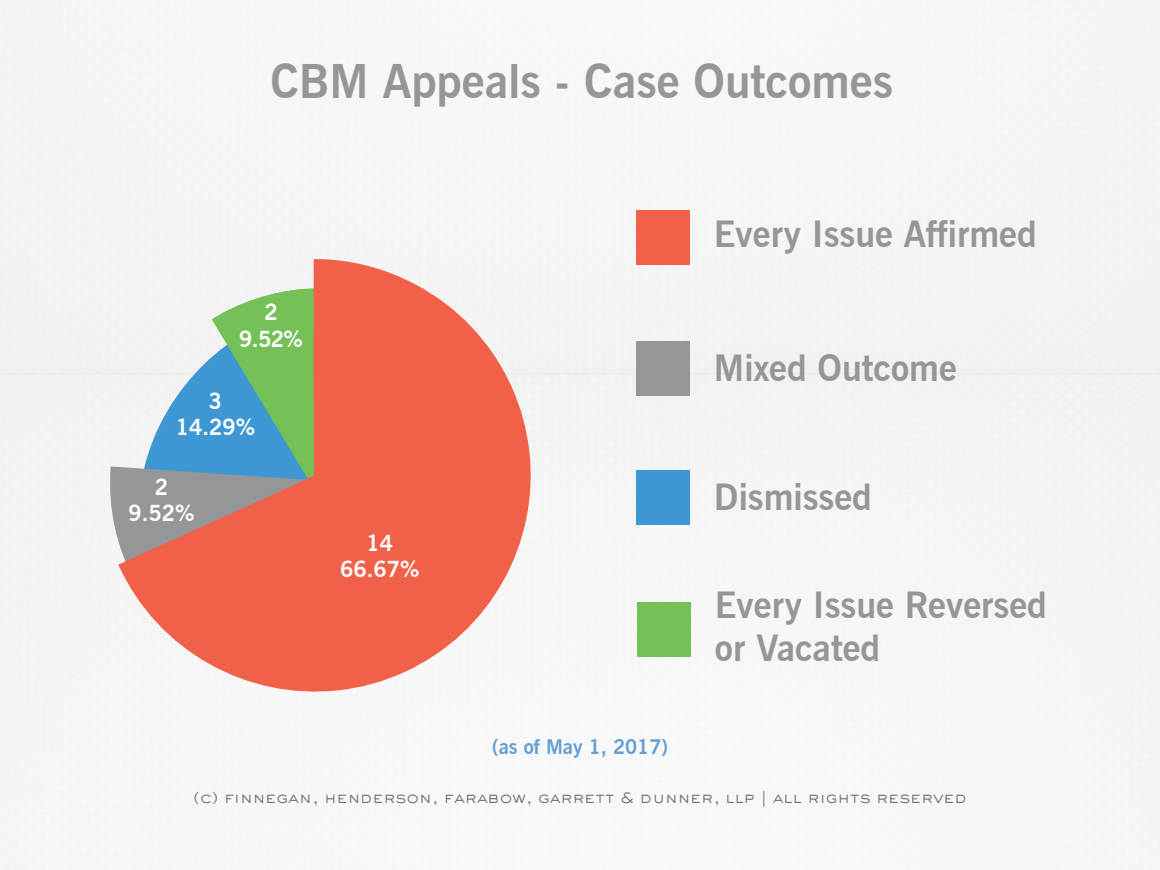
<style>
.page{position:relative;width:1160px;height:870px;background:#fff}
.page>*{position:absolute;margin:0;border:0;box-sizing:border-box;transform-origin:0 0}
.t1{font:700 46.2px "News Gothic BT";color:#949699}
.t2{font:700 36px/43.2px "News Gothic BT";color:#949699}
.t3{font:700 22px/26.4px "News Gothic BT";color:#fff;text-align:center}
.t4{font:700 20px "News Gothic BT";color:#659fd5}
.t5{font:300 16px "Sackers Gothic Std";color:#6d6e71}
</style>
<div class="page">
<div style="left:0;top:0;width:1160px;height:869px;background:#f6f6f6"></div>
<div style="left:637px;top:602px;width:54px;height:54px;background:#75c158"></div>
<div style="left:636px;top:210px;width:54px;height:54px;background:#f16149"></div>
<div style="left:636px;top:470px;width:54px;height:54px;background:#3c97d2"></div>
<div style="left:636px;top:341px;width:54px;height:54px;background:#949699"></div>
<svg style="left:108px;top:288px;width:10px;height:295px"></svg>
<svg style="left:118px;top:259px;width:421px;height:441px;fill:#f16149"></svg>
<p class="t1" style="left:271px;top:53px;width:624px">CBM Appeals - Case Outcomes</p>
<p class="t3" style="left:239px;top:299px;width:65px">2<br>9.52%</p>
<p class="t3" style="left:176px;top:387px;width:81px">3<br>14.29%</p>
<p class="t3" style="left:128px;top:473px;width:68px">2<br>9.52%</p>
<p class="t3" style="left:340px;top:529px;width:81px">14<br>66.67%</p>
<p class="t4" style="left:492px;top:734px;width:177px">(as of May 1, 2017)</p>
<p class="t2" style="left:714px;top:212px;width:324px">Every Issue Affirmed</p>
<p class="t2" style="left:714px;top:346px;width:244px">Mixed Outcome</p>
<p class="t2" style="left:714px;top:475px;width:160px">Dismissed</p>
<p class="t2" style="left:715px;top:583px;width:333px">Every Issue Reversed or Vacated</p>
<p class="t5" style="left:193px;top:785px;width:775px">(c) finnegan, henderson, farabow, garrett &amp; dunner, llp | all rights reserved</p>
</div>
